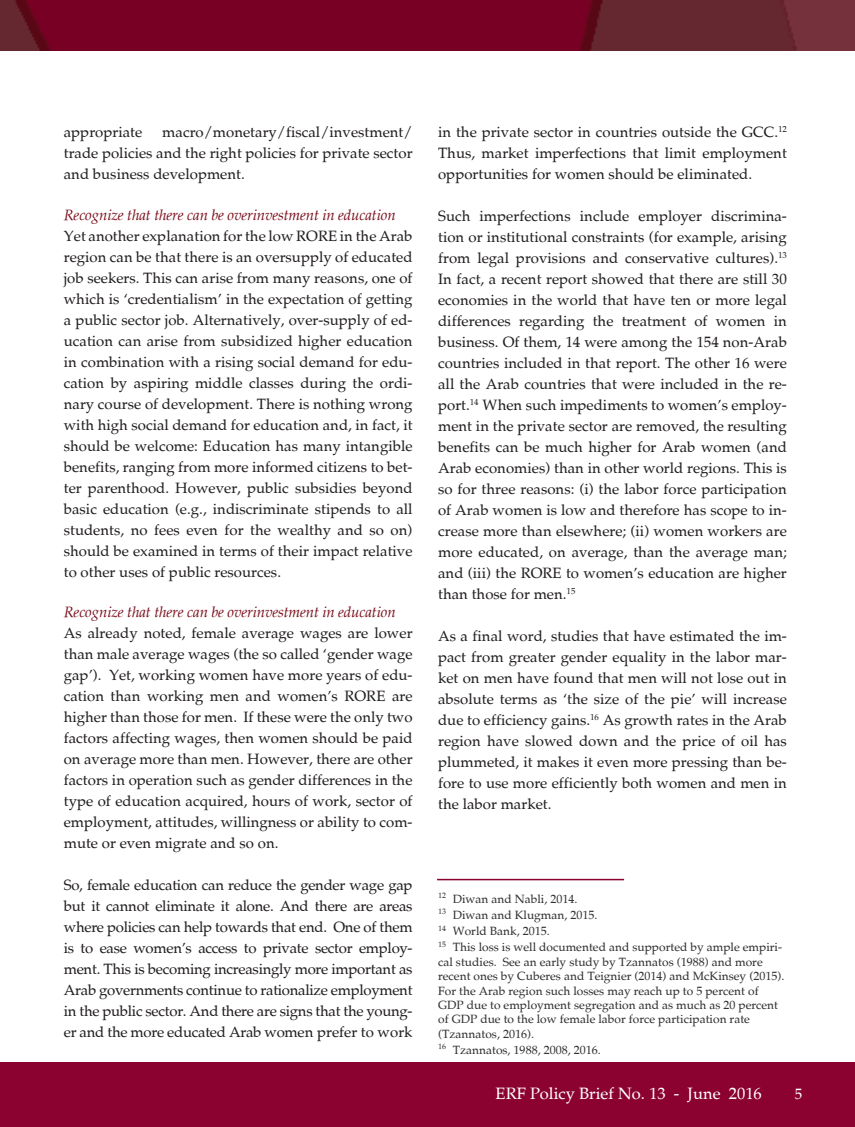
<style>
.page{position:relative;width:855px;height:1127px;background:#fff}
.page>*{position:absolute;margin:0;border:0;box-sizing:border-box;transform-origin:0 0}
.t1{font:16.5px "Palatia";color:#fff}
.references{font:15px/21px "Palatia";color:#231f20;text-align:justify}
.references-2{font:italic 15px "Palatia";letter-spacing:-.01em;color:#7b121e}
.t2{font:15px "Palatia";color:#fff}
.t3{font:12px/14.4px "Palatia";color:#312f30}
</style>
<div class="page">
<img style="left:0;top:0;width:855px;height:50px">
<div style="left:0;top:1062px;width:855px;height:65px;background:#8b012f"></div>
<hr style="left:437px;top:879px;width:187px;height:1px;background:#8b012f">
<p class="references" style="left:64px;top:121px;width:350px;text-indent:98px">macro/monetary/fiscal/investment/ trade policies and the right policies for private sector and business development.</p>
<p class="references-2" style="left:64px;top:205px;width:333px">Recognize that there can be overinvestment in education</p>
<p class="references" style="left:64px;top:225px;width:350px">Yet another explanation for the low RORE in the Arab region can be that there is an oversupply of educated job seekers. This can arise from many reasons, one of which is ‘credentialism’ in the expectation of getting a public sector job. Alternatively, over-supply of ed&shy;ucation can arise from subsidized higher education in combination with a rising social demand for edu&shy;cation by aspiring middle classes during the ordi&shy;nary course of development. There is nothing wrong with high social demand for education and, in fact, it should be welcome: Education has many intangible benefits, ranging from more informed citizens to bet&shy;ter parenthood. However, public subsidies beyond basic education (e.g., indiscriminate stipends to all students, no fees even for the wealthy and so on) should be examined in terms of their impact relative to other uses of public resources.</p>
<p class="references-2" style="left:64px;top:603px;width:333px">Recognize that there can be overinvestment in education</p>
<p class="references" style="left:64px;top:622px;width:350px">As already noted, female average wages are lower than male average wages (the so called ‘gender wage gap’). Yet, working women have more years of edu&shy;cation than working men and women’s RORE are higher than those for men. If these were the only two factors affecting wages, then women should be paid on average more than men. However, there are other factors in operation such as gender differences in the type of education acquired, hours of work, sector of employment, attitudes, willingness or ability to com&shy;mute or even migrate and so on.</p>
<p class="references" style="left:64px;top:874px;width:350px">So, female education can reduce the gender wage gap but it cannot eliminate it alone. And there are areas where policies can help towards that end. One of them is to ease women’s access to private sector employ&shy;ment. This is becoming increasingly more important as Arab governments continue to rationalize employment in the public sector. And there are signs that the young&shy;er and the more educated Arab women prefer to work</p>
<p class="references" style="left:64px;top:121px;width:80px">appropriate</p>
<p class="references" style="left:438px;top:121px;width:350px">in the private sector in countries outside the GCC.<sup>12<br></sup>Thus, market imperfections that limit employment opportunities for women should be eliminated.</p>
<p class="references" style="left:438px;top:205px;width:350px">Such imperfections include employer discrimina&shy;tion or institutional constraints (for example, arising from legal provisions and conservative cultures).<sup>13<br></sup>In fact, a recent report showed that there are still 30 economies in the world that have ten or more legal differences regarding the treatment of women in business. Of them, 14 were among the 154 non-Arab countries included in that report. The other 16 were all the Arab countries that were included in the re&shy;port.<sup>14</sup> When such impediments to women’s employ&shy;ment in the private sector are removed, the resulting benefits can be much higher for Arab women (and Arab economies) than in other world regions. This is so for three reasons: (i) the labor force participation of Arab women is low and therefore has scope to in&shy;crease more than elsewhere; (ii) women workers are more educated, on average, than the average man; and (iii) the RORE to women’s education are higher than those for men.<sup>15</sup></p>
<p class="references" style="left:438px;top:625px;width:350px">As a final word, studies that have estimated the im&shy;pact from greater gender equality in the labor mar&shy;ket on men have found that men will not lose out in absolute terms as ‘the size of the pie’ will increase due to efficiency gains.<sup>16</sup> As growth rates in the Arab region have slowed down and the price of oil has plummeted, it makes it even more pressing than be&shy;fore to use more efficiently both women and men in the labor market.</p>
<p class="t3" style="left:438px;top:891px;width:141px"><sup>12</sup> Diwan and Nabli, 2014.</p>
<p class="t3" style="left:438px;top:908px;width:161px"><sup>13</sup> Diwan and Klugman, 2015.</p>
<p class="t3" style="left:438px;top:924px;width:113px"><sup>14</sup> World Bank, 2015.</p>
<p class="t3" style="left:438px;top:940px;width:348px"><sup>15</sup> This loss is well documented and supported by ample empiri&shy;cal studies. See an early study by Tzannatos (1988) and more recent ones by Cuberes and Teignier (2014) and McKinsey (2015).<br>For the Arab region such losses may reach up to 5 percent of GDP due to employment segregation and as much as 20 percent of GDP due to the low female labor force participation rate (Tzannatos, 2016).</p>
<p class="t3" style="left:438px;top:1043px;width:164px"><sup>16</sup> Tzannatos, 1988, 2008, 2016.</p>
<p class="t1" style="left:495px;top:1083px;width:268px">ERF Policy Brief No. 13 - June 2016</p>
<p class="t2" style="left:794px;top:1085px;width:9px">5</p>
</div>
